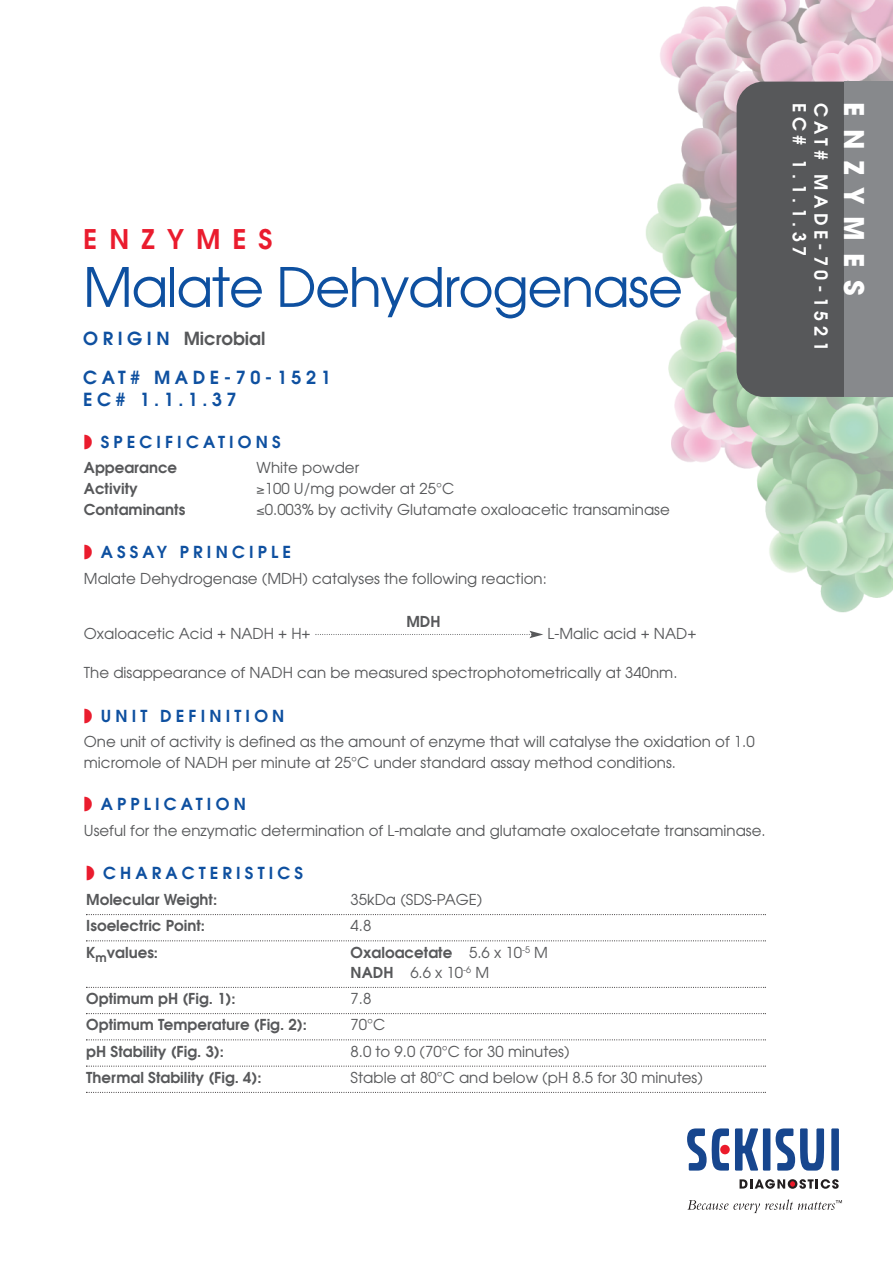
<style>
.page{position:relative;width:893px;height:1263px;background:#fff}
.page>*{position:absolute;margin:0;border:0;box-sizing:border-box;transform-origin:0 0}
.t1{font:54px "Avant Garde";letter-spacing:-.025em;color:#0e50a0}
.t2{font:600 27px "Avant Garde";letter-spacing:.45em;color:#ea1c2e}
.t3{font:700 27px "Avant Garde";letter-spacing:.45em;color:#fff}
.t4{font:600 18px/21.6px "Avant Garde";letter-spacing:.25em;color:#fff}
.t5{font:600 18px/21.6px "Avant Garde";letter-spacing:.25em;color:#0e50a0}
.t6{font:600 18px "Avant Garde";color:#57585a}
.t7{font:600 16.5px "Avant Garde";letter-spacing:.25em;color:#0e50a0}
.t8{font:15px/21px "Avant Garde";color:#57585a}
.t9{font:600 15px/20.2px "Avant Garde";color:#57585a}
.s1{color:#0e50a0}
.s2{color:#ea1c2e}
.s3{font-weight:400}
</style>
<div class="page">
<img style="left:646px;top:0;width:247px;height:613px">
<div style="left:737px;top:82px;width:107px;height:315px;background:#57585a"></div>
<div style="left:844px;top:82px;width:49px;height:315px;background:#87898c"></div>
<svg style="left:687px;top:1199px;width:155px;height:14px"></svg>
<div style="left:763px;top:1128px;width:7px;height:42px;background:#17468e"></div>
<div style="left:831px;top:1128px;width:8px;height:42px;background:#17468e"></div>
<svg style="left:776px;top:1128px;width:48px;height:42px"></svg>
<svg style="left:735px;top:1128px;width:23px;height:42px"></svg>
<svg style="left:687px;top:1128px;width:42px;height:42px"></svg>
<div style="left:720px;top:1145px;width:10px;height:9px;background:#ec1b2b;border-radius:50%"></div>
<svg style="left:739px;top:1179px;width:100px;height:10px"></svg>
<svg style="left:315px;top:631px;width:228px;height:7px"></svg>
<svg style="left:86px;top:914px;width:680px;height:1px"></svg>
<svg style="left:86px;top:940px;width:680px;height:1px"></svg>
<svg style="left:86px;top:987px;width:680px;height:1px"></svg>
<svg style="left:86px;top:1013px;width:680px;height:1px"></svg>
<svg style="left:86px;top:1039px;width:680px;height:1px"></svg>
<svg style="left:86px;top:1065px;width:680px;height:2px"></svg>
<svg style="left:86px;top:1092px;width:680px;height:1px"></svg>
<h2 class="t2" style="left:83px;top:224px;width:191px">ENZYMES</h2>
<h1 class="t1" style="left:83px;top:257px;width:601px">Malate Dehydrogenase</h1>
<p class="t6" style="left:83px;top:328px;width:184px"><span class="s1">O R I G I N</span> Microbial</p>
<p class="t5" style="left:83px;top:367px;width:249px">CAT# MADE-70-1521<br>EC# 1.1.1.37</p>
<p class="t7" style="left:84px;top:433px;width:198px"><span class="s2">◗</span> SPECIFICATIONS</p>
<p class="t9" style="left:84px;top:458px;width:95px">Appearance</p>
<p class="t8" style="left:257px;top:458px;width:104px">White powder</p>
<p class="t9" style="left:84px;top:479px;width:55px">Activity</p>
<p class="t8" style="left:257px;top:479px;width:199px">≥100 U/mg powder at 25°C</p>
<p class="t9" style="left:84px;top:500px;width:103px">Contaminants</p>
<p class="t8" style="left:257px;top:500px;width:415px">≤0.003% by activity Glutamate oxaloacetic transaminase</p>
<p class="t7" style="left:84px;top:543px;width:209px"><span class="s2">◗</span> ASSAY PRINCIPLE</p>
<p class="t8" style="left:84px;top:568px;width:464px">Malate Dehydrogenase (MDH) catalyses the following reaction:</p>
<p class="t9" style="left:406px;top:612px;width:36px">MDH</p>
<p class="t8" style="left:84px;top:623px;width:228px">Oxaloacetic Acid + NADH + H+</p>
<p class="t8" style="left:548px;top:623px;width:150px">L-Malic acid + NAD+</p>
<p class="t8" style="left:84px;top:662px;width:595px">The disappearance of NADH can be measured spectrophotometrically at 340nm.</p>
<p class="t7" style="left:84px;top:706px;width:202px"><span class="s2">◗</span> UNIT DEFINITION</p>
<p class="t8" style="left:84px;top:731px;width:672px">One unit of activity is defined as the amount of enzyme that will catalyse the oxidation of 1.0 micromole of NADH per minute at 25°C under standard assay method conditions.</p>
<p class="t7" style="left:84px;top:795px;width:163px"><span class="s2">◗</span> APPLICATION</p>
<p class="t8" style="left:84px;top:820px;width:683px">Useful for the enzymatic determination of L-malate and glutamate oxalocetate transaminase.</p>
<p class="t7" style="left:86px;top:863px;width:218px"><span class="s2">◗</span> CHARACTERISTICS</p>
<p class="t9" style="left:86px;top:890px;width:132px">Molecular Weight:</p>
<p class="t8" style="left:351px;top:889px;width:133px">35kDa (SDS-PAGE)</p>
<p class="t9" style="left:86px;top:916px;width:120px">Isoelectric Point:</p>
<p class="t8" style="left:351px;top:916px;width:22px">4.8</p>
<p class="t9" style="left:86px;top:942px;width:73px">K<sub>m</sub>values:</p>
<p class="t9" style="left:351px;top:942px;width:199px">Oxaloacetate <span class="s3">5.6 x 10</span><sup>-5</sup> <span class="s3">M<br></span>NADH <span class="s3">6.6 x 10</span><sup>-6</sup> <span class="s3">M</span></p>
<p class="t9" style="left:86px;top:989px;width:151px">Optimum pH (Fig. 1):</p>
<p class="t8" style="left:351px;top:988px;width:22px">7.8</p>
<p class="t9" style="left:86px;top:1015px;width:222px">Optimum Temperature (Fig. 2):</p>
<p class="t8" style="left:351px;top:1015px;width:36px">70°C</p>
<p class="t9" style="left:86px;top:1041px;width:139px">pH Stability (Fig. 3):</p>
<p class="t8" style="left:351px;top:1041px;width:220px">8.0 to 9.0 (70°C for 30 minutes)</p>
<p class="t9" style="left:86px;top:1067px;width:177px">Thermal Stability (Fig. 4):</p>
<p class="t8" style="left:351px;top:1067px;width:354px">Stable at 80°C and below (pH 8.5 for 30 minutes)</p>
<p class="t4" style="left:831px;top:103px;width:249px;rotate:90deg">CAT# MADE-70-1521<br>EC# 1.1.1.37</p>
<h2 class="t3" style="left:864px;top:102px;width:195px;rotate:90deg">ENZYMES</h2>
</div>
